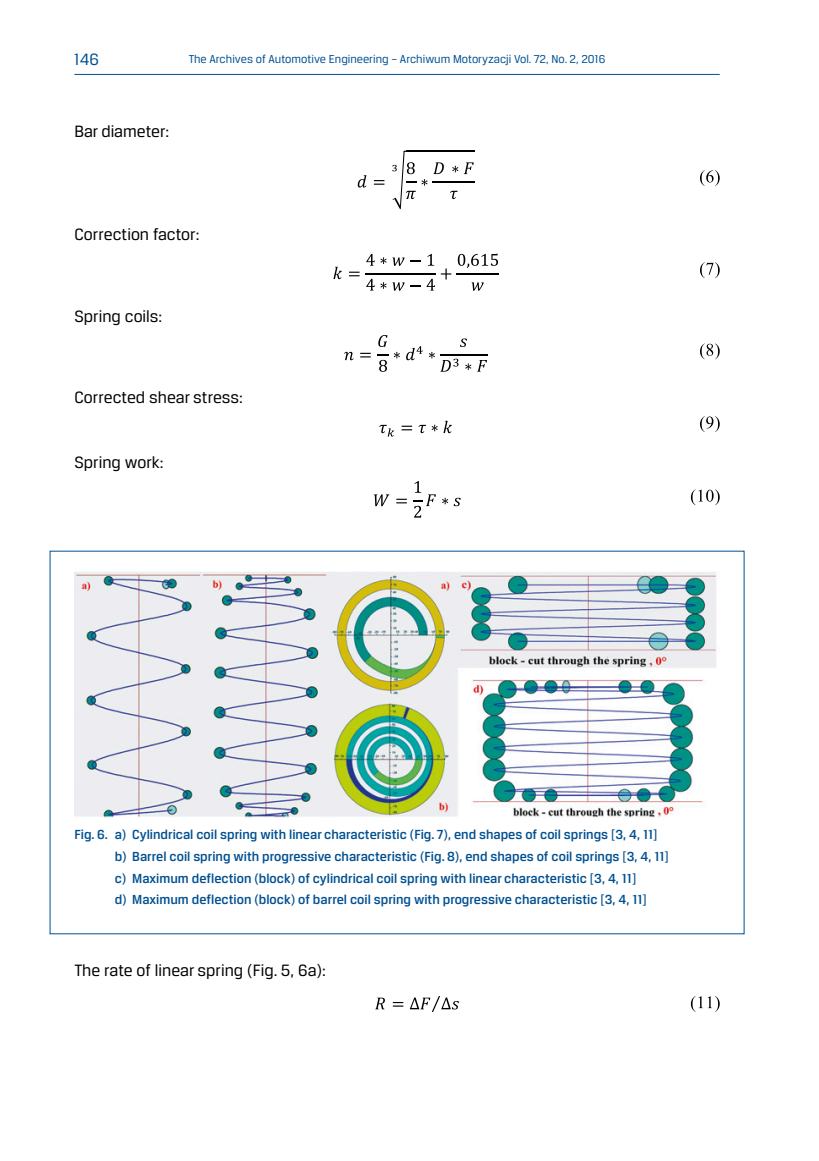
<style>
.page{position:relative;width:819px;height:1161px;background:#fff}
.page>*{position:absolute;margin:0;border:0;box-sizing:border-box;transform-origin:0 0}
.podstawowy_ang{font:17.5px "Breuer Text";color:#000}
.t1{font:17.5px "Breuer Text";color:#005091}
.podpisy_ilustracji_a{font:500 14px "Breuer Text";color:#005091}
.t2{font:12.25px "Breuer Text";color:#005091}
</style>
<div class="page">
<hr style="left:74px;top:74px;width:645px;height:1px;background:#005091">
<svg style="left:358px;top:175px;width:8px;height:13px"></svg>
<svg style="left:374px;top:180px;width:10px;height:5px"></svg>
<svg style="left:433px;top:162px;width:11px;height:12px"></svg>
<svg style="left:452px;top:166px;width:6px;height:6px"></svg>
<svg style="left:464px;top:162px;width:10px;height:12px"></svg>
<svg style="left:450px;top:191px;width:7px;height:8px"></svg>
<hr style="left:433px;top:182px;width:42px;height:1px;background:#000">
<hr style="left:405px;top:151px;width:69px;height:1px;background:#000">
<svg style="left:392px;top:151px;width:35px;height:58px"></svg>
<svg style="left:700px;top:170px;width:19px;height:16px"></svg>
<svg style="left:333px;top:267px;width:9px;height:12px"></svg>
<svg style="left:349px;top:272px;width:10px;height:4px"></svg>
<svg style="left:366px;top:254px;width:8px;height:12px"></svg>
<svg style="left:380px;top:257px;width:6px;height:7px"></svg>
<svg style="left:392px;top:257px;width:12px;height:9px"></svg>
<svg style="left:427px;top:254px;width:7px;height:12px"></svg>
<svg style="left:366px;top:279px;width:8px;height:11px"></svg>
<svg style="left:380px;top:282px;width:6px;height:7px"></svg>
<svg style="left:392px;top:282px;width:12px;height:9px"></svg>
<svg style="left:410px;top:279px;width:25px;height:11px"></svg>
<hr style="left:365px;top:273px;width:70px;height:1px;background:#000">
<svg style="left:441px;top:268px;width:10px;height:11px"></svg>
<svg style="left:458px;top:253px;width:40px;height:15px"></svg>
<svg style="left:471px;top:282px;width:12px;height:9px"></svg>
<hr style="left:456px;top:273px;width:43px;height:1px;background:#000">
<svg style="left:700px;top:262px;width:19px;height:16px"></svg>
<svg style="left:344px;top:352px;width:10px;height:8px"></svg>
<svg style="left:360px;top:353px;width:11px;height:4px"></svg>
<svg style="left:377px;top:335px;width:23px;height:37px"></svg>
<svg style="left:406px;top:346px;width:16px;height:14px"></svg>
<svg style="left:429px;top:338px;width:42px;height:34px"></svg>
<svg style="left:477px;top:360px;width:10px;height:12px"></svg>
<hr style="left:440px;top:354px;width:48px;height:2px;background:#000">
<svg style="left:700px;top:343px;width:19px;height:16px"></svg>
<svg style="left:379px;top:425px;width:15px;height:12px"></svg>
<svg style="left:401px;top:426px;width:11px;height:4px"></svg>
<svg style="left:418px;top:425px;width:19px;height:8px"></svg>
<svg style="left:443px;top:421px;width:9px;height:12px"></svg>
<svg style="left:700px;top:416px;width:19px;height:16px"></svg>
<svg style="left:374px;top:494px;width:15px;height:12px"></svg>
<svg style="left:396px;top:499px;width:11px;height:4px"></svg>
<svg style="left:413px;top:481px;width:23px;height:37px"></svg>
<svg style="left:442px;top:498px;width:18px;height:8px"></svg>
<svg style="left:690px;top:489px;width:29px;height:16px"></svg>
<img style="left:74px;top:572px;width:643px;height:245px">
<svg style="left:375px;top:997px;width:10px;height:12px"></svg>
<svg style="left:393px;top:1002px;width:10px;height:4px"></svg>
<svg style="left:410px;top:996px;width:49px;height:16px"></svg>
<svg style="left:690px;top:996px;width:29px;height:16px"></svg>
<p class="t1" style="left:74px;top:50px;width:27px">146</p>
<p class="t2" style="left:189px;top:52px;width:418px">The Archives of Automotive Engineering – Archiwum Motoryzacji Vol. 72, No. 2, 2016</p>
<p class="podstawowy_ang" style="left:74px;top:122px;width:96px">Bar diameter:</p>
<p class="podstawowy_ang" style="left:74px;top:225px;width:126px">Correction factor:</p>
<p class="podstawowy_ang" style="left:74px;top:306px;width:89px">Spring coils:</p>
<p class="podstawowy_ang" style="left:74px;top:388px;width:170px">Corrected shear stress:</p>
<p class="podstawowy_ang" style="left:74px;top:452px;width:91px">Spring work:</p>
<p class="podpisy_ilustracji_a" style="left:74px;top:827px;width:584px">Fig. 6. a) Cylindrical coil spring with linear characteristic (Fig. 7), end shapes of coil springs [3, 4, 11]</p>
<p class="podpisy_ilustracji_a" style="left:115px;top:849px;width:555px">b) Barrel coil spring with progressive characteristic (Fig. 8), end shapes of coil springs [3, 4, 11]</p>
<p class="podpisy_ilustracji_a" style="left:115px;top:870px;width:523px">c) Maximum deflection (block) of cylindrical coil spring with linear characteristic [3, 4, 11]</p>
<p class="podpisy_ilustracji_a" style="left:115px;top:892px;width:533px">d) Maximum deflection (block) of barrel coil spring with progressive characteristic [3, 4, 11]</p>
<p class="podstawowy_ang" style="left:74px;top:961px;width:253px">The rate of linear spring (Fig. 5, 6a):</p>
</div>
